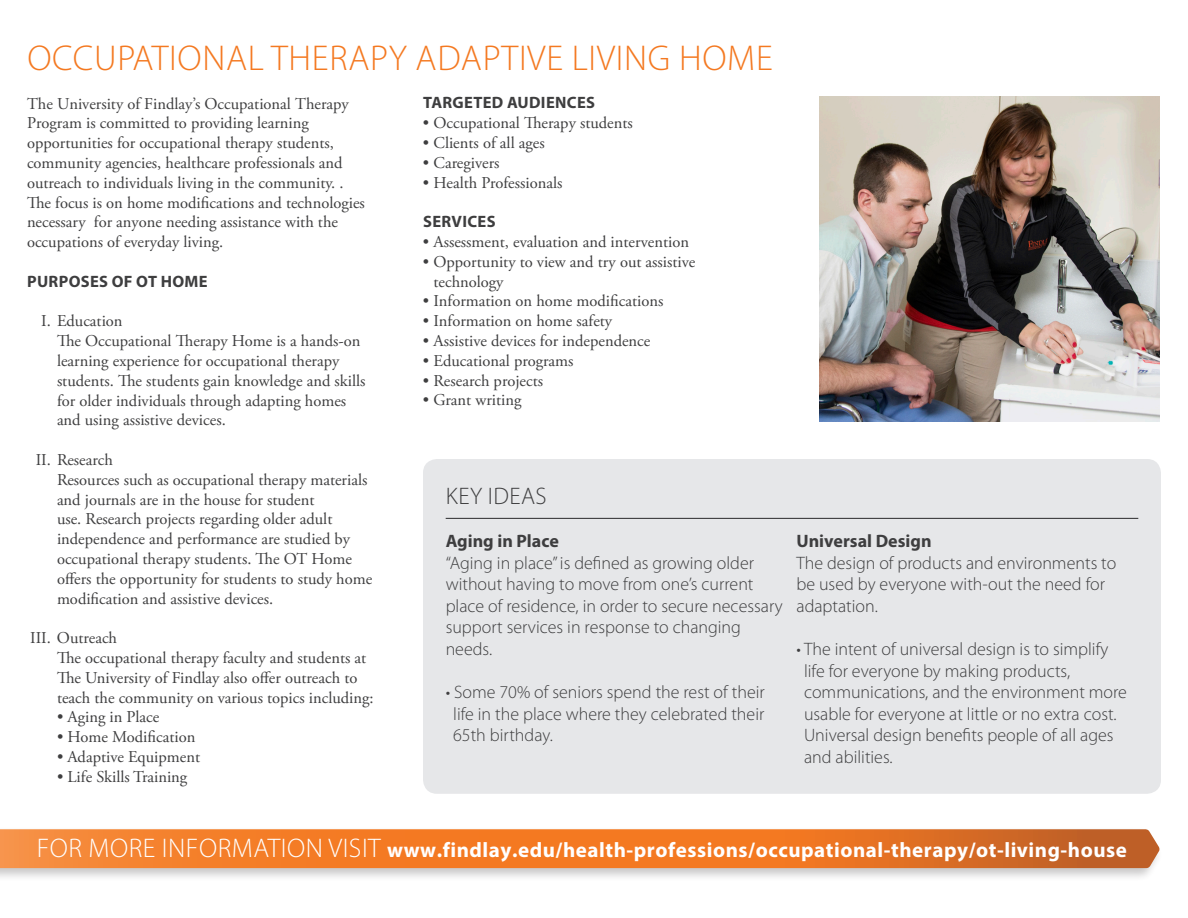
<style>
.page{position:relative;width:1188px;height:918px;background:#fff}
.page>*{position:absolute;margin:0;border:0;box-sizing:border-box;transform-origin:0 0}
.t1{font:300 36px "Myriad Pro";letter-spacing:.02em;color:#f47921}
.t2{font:300 24px "Myriad Pro";letter-spacing:.02em;color:#3e3e3f}
.t3{font:700 21px "Myriad Pro";letter-spacing:.025em;color:#fff}
.t4{font:300 18px/21.6px "Myriad Pro";color:#3e3e3f}
.t5{font:700 18px "Myriad Pro";color:#3e3e3f}
.t6{font:16.5px/19.8px "Adobe Garamond Pro";color:#3e3e3f}
.t7{font:700 16.5px "Myriad Pro";letter-spacing:.02em;color:#3e3e3f}
.s1{font-weight:300;font-size:27px}
</style>
<div class="page">
<div style="left:423px;top:459px;width:738px;height:335px;background:#e6e7e9;border-radius:14px"></div>
<div style="left:0;top:826px;width:1163px;height:55px;background:#231f20;opacity:.25"></div>
<svg style="left:0;top:829px;width:1160px;height:39px;background:#ea7829"></svg>
<hr style="left:446px;top:518px;width:692px;height:1px;background:#3e3e3f">
<img style="left:819px;top:96px;width:341px;height:326px">
<p class="t1" style="left:27px;top:36px;width:747px">OCCUPATIONAL THERAPY ADAPTIVE LIVING HOME</p>
<p class="t6" style="left:27px;top:94px;width:339px">The University of Findlay’s Occupational Therapy Program is committed to providing learning opportunities for occupational therapy students, community agencies, healthcare professionals and outreach to individuals living in the community. .<br>The focus is on home modifications and technologies necessary for anyone needing assistance with the occupations of everyday living.</p>
<p class="t7" style="left:27px;top:270px;width:182px">PURPOSES OF OT HOME</p>
<p class="t6" style="left:41px;top:312px;width:83px">I. Education</p>
<p class="t6" style="left:57px;top:332px;width:310px">The Occupational Therapy Home is a hands-on learning experience for occupational therapy students. The students gain knowledge and skills for older individuals through adapting homes and using assistive devices.</p>
<p class="t6" style="left:36px;top:450px;width:79px">II. Research</p>
<p class="t6" style="left:57px;top:470px;width:317px">Resources such as occupational therapy materials and journals are in the house for student<br>use. Research projects regarding older adult independence and performance are studied by occupational therapy students. The OT Home offers the opportunity for students to study home modification and assistive devices.</p>
<p class="t6" style="left:30px;top:629px;width:88px">III. Outreach</p>
<p class="t6" style="left:57px;top:648px;width:318px">The occupational therapy faculty and students at<br>The University of Findlay also offer outreach to teach the community on various topics including:</p>
<p class="t6" style="left:57px;top:708px;width:104px">• Aging in Place</p>
<p class="t6" style="left:57px;top:728px;width:140px">• Home Modification</p>
<p class="t6" style="left:57px;top:747px;width:145px">• Adaptive Equipment</p>
<p class="t6" style="left:57px;top:767px;width:132px">• Life Skills Training</p>
<p class="t7" style="left:423px;top:92px;width:173px">TARGETED AUDIENCES</p>
<p class="t6" style="left:423px;top:114px;width:211px">• Occupational Therapy students</p>
<p class="t6" style="left:423px;top:134px;width:123px">• Clients of all ages</p>
<p class="t6" style="left:423px;top:153px;width:78px">• Caregivers</p>
<p class="t6" style="left:423px;top:173px;width:141px">• Health Professionals</p>
<p class="t7" style="left:423px;top:211px;width:74px">SERVICES</p>
<p class="t6" style="left:423px;top:233px;width:268px">• Assessment, evaluation and intervention</p>
<p class="t6" style="left:433px;top:252px;width:263px;text-indent:-10px">• Opportunity to view and try out assistive technology</p>
<p class="t6" style="left:423px;top:292px;width:242px">• Information on home modifications</p>
<p class="t6" style="left:423px;top:312px;width:191px">• Information on home safety</p>
<p class="t6" style="left:423px;top:332px;width:229px">• Assistive devices for independence</p>
<p class="t6" style="left:423px;top:351px;width:152px">• Educational programs</p>
<p class="t6" style="left:423px;top:371px;width:122px">• Research projects</p>
<p class="t6" style="left:423px;top:391px;width:100px">• Grant writing</p>
<p class="t2" style="left:446px;top:481px;width:102px">KEY IDEAS</p>
<p class="t5" style="left:446px;top:529px;width:115px">Aging in Place</p>
<p class="t4" style="left:446px;top:552px;width:339px">“Aging in place” is defined as growing older without having to move from one’s current place of residence, in order to secure necessary support services in response to changing needs.</p>
<p class="t4" style="left:453px;top:681px;width:313px;text-align:justify;text-indent:-8px">• Some 70% of seniors spend the rest of their life in the place where they celebrated their 65th birthday.</p>
<p class="t5" style="left:796px;top:529px;width:137px">Universal Design</p>
<p class="t4" style="left:796px;top:552px;width:321px">The design of products and environments to be used by everyone with-out the need for adaptation.</p>
<p class="t4" style="left:804px;top:638px;width:325px;text-indent:-8px">• The intent of universal design is to simplify life for everyone by making products, communications, and the environment more usable for everyone at little or no extra cost.<br>Universal design benefits people of all ages and abilities.</p>
<p class="t3" style="left:37px;top:837px;width:1092px"><span class="s1">FOR MORE INFORMATION VISIT</span> www.findlay.edu/health-professions/occupational-therapy/ot-living-house</p>
</div>
